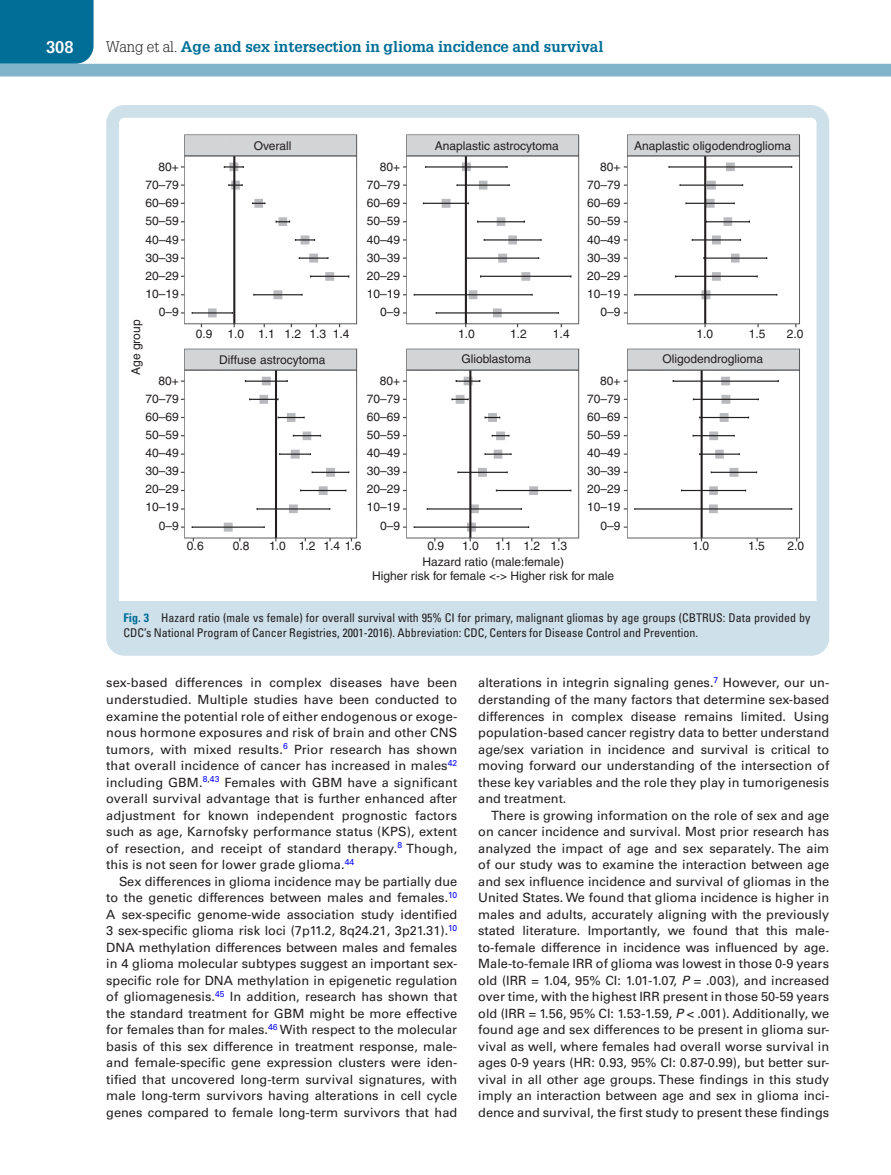
<style>
.page{position:relative;width:891px;height:1175px;background:#fff}
.page>*{position:absolute;margin:0;border:0;box-sizing:border-box;transform-origin:0 0}
.t1{font:700 16.5px "Glypha LT Std";color:#fff}
.t2{font:700 15px "Glypha LT Std";color:#006e96}
.t3{font:12.75px/16.5px "Univers LT Std";color:#231f20;text-align:justify}
.t4{font:12px/18.1px "Helvetica";color:#231f20;text-align:right}
.t5{font:condensed 12px/15px "Univers LT Std";color:#231f20}
.s1{font-weight:300;color:#231f20}
.s2{font-weight:700;color:#006e96}
.s3{font-style:italic}
</style>
<div class="page">
<div style="left:0;top:0;width:94px;height:64px;background:#006e96"></div>
<div style="left:0;top:64px;width:891px;height:12px;background:#7fb4ca"></div>
<div style="left:115px;top:601px;width:706px;height:43px;background:#cee0ea"></div>
<img style="left:180px;top:134px;width:620px;height:408px">
<div style="left:106px;top:105px;width:723px;height:550px;border:13px solid #cee0ea;border-radius:12px"></div>
<p class="t1" style="left:46px;top:37px;width:29px">308</p>
<p class="t2" style="left:106px;top:37px;width:499px"><span class="s1">Wang et al.</span> Age and sex intersection in glioma incidence and survival</p>
<p class="t4" style="left:159px;top:158px;width:22px">80+</p>
<p class="t4" style="left:146px;top:176px;width:35px">70–79<br>60–69<br>50–59<br>40–49<br>30–39<br>20–29<br>10–19<br>0–9</p>
<p class="t4" style="left:254px;top:136px;width:39px">Overall</p>
<p class="t4" style="left:435px;top:136px;width:126px">Anaplastic astrocytoma</p>
<p class="t4" style="left:634px;top:136px;width:158px">Anaplastic oligodendroglioma</p>
<p class="t4" style="left:367px;top:158px;width:35px">80+<br>70–79<br>60–69<br>50–59<br>40–49<br>30–39<br>20–29<br>10–19<br>0–9</p>
<p class="t4" style="left:587px;top:158px;width:35px">80+<br>70–79<br>60–69<br>50–59<br>40–49<br>30–39<br>20–29<br>10–19<br>0–9</p>
<p class="t4" style="left:127px;top:375px;width:57px;rotate:-90deg">Age group</p>
<p class="t4" style="left:196px;top:324px;width:18px">0.9</p>
<p class="t4" style="left:228px;top:324px;width:123px">1.0 1.1 1.2 1.3 1.4</p>
<p class="t4" style="left:458px;top:324px;width:18px">1.0</p>
<p class="t4" style="left:510px;top:324px;width:18px">1.2</p>
<p class="t4" style="left:553px;top:324px;width:18px">1.4</p>
<p class="t4" style="left:697px;top:324px;width:18px">1.0</p>
<p class="t4" style="left:749px;top:324px;width:18px">1.5</p>
<p class="t4" style="left:787px;top:324px;width:18px">2.0</p>
<p class="t4" style="left:662px;top:349px;width:102px">Oligodendroglioma</p>
<p class="t4" style="left:219px;top:350px;width:108px">Diffuse astrocytoma</p>
<p class="t4" style="left:461px;top:350px;width:71px">Glioblastoma</p>
<p class="t4" style="left:146px;top:371px;width:35px">80+<br>70–79<br>60–69<br>50–59<br>40–49<br>30–39<br>20–29<br>10–19<br>0–9</p>
<p class="t4" style="left:367px;top:371px;width:35px">80+<br>70–79<br>60–69<br>50–59<br>40–49<br>30–39<br>20–29<br>10–19<br>0–9</p>
<p class="t4" style="left:587px;top:371px;width:35px">80+<br>70–79<br>60–69<br>50–59<br>40–49<br>30–39<br>20–29<br>10–19<br>0–9</p>
<p class="t4" style="left:187px;top:536px;width:18px">0.6</p>
<p class="t4" style="left:233px;top:536px;width:18px">0.8</p>
<p class="t4" style="left:427px;top:536px;width:18px">0.9</p>
<p class="t4" style="left:423px;top:538px;width:143px;line-height:16px;text-align:left;text-indent:40px">1.0<br>Hazard ratio (male:female)</p>
<p class="t4" style="left:372px;top:567px;width:244px">Higher risk for female &lt;-&gt; Higher risk for male</p>
<p class="t4" style="left:269px;top:536px;width:94px">1.0 1.2 1.4 1.6</p>
<p class="t4" style="left:495px;top:536px;width:74px">1.1 1.2 1.3</p>
<p class="t4" style="left:693px;top:536px;width:18px">1.0</p>
<p class="t4" style="left:748px;top:536px;width:18px">1.5</p>
<p class="t4" style="left:787px;top:536px;width:18px">2.0</p>
<p class="t5" style="left:124px;top:610px;width:688px"><span class="s2">Fig. 3</span> Hazard ratio (male vs female) for overall survival with 95% CI for primary, malignant gliomas by age groups (CBTRUS: Data provided by<br>CDC’s National Program of Cancer Registries, 2001-2016). Abbreviation: CDC, Centers for Disease Control and Prevention.</p>
<p class="t3" style="left:106px;top:675px;width:353px">sex-based differences in complex diseases have been understudied. Multiple studies have been conducted to examine the potential role of either endogenous or exoge&shy;nous hormone exposures and risk of brain and other CNS tumors, with mixed results.<sup>6</sup> Prior research has shown that overall incidence of cancer has increased in males<sup>42 </sup>including GBM.<sup>8</sup><sup>,</sup><sup>43</sup> Females with GBM have a significant overall survival advantage that is further enhanced after adjustment for known independent prognostic factors such as age, Karnofsky performance status (KPS), extent of resection, and receipt of standard therapy.<sup>8</sup> Though, this is not seen for lower grade glioma.<sup>44</sup></p>
<p class="t3" style="left:106px;top:873px;width:353px;text-indent:13px">Sex differences in glioma incidence may be partially due to the genetic differences between males and females.<sup>10<br></sup>A sex-specific genome-wide association study identified 3 sex-specific glioma risk loci (7p11.2, 8q24.21, 3p21.31).<sup>10<br></sup>DNA methylation differences between males and females in 4 glioma molecular subtypes suggest an important sex&shy;specific role for DNA methylation in epigenetic regulation of gliomagenesis.<sup>45</sup> In addition, research has shown that the standard treatment for GBM might be more effective for females than for males.<sup>46</sup> With respect to the molecular basis of this sex difference in treatment response, male&shy;and female-specific gene expression clusters were iden&shy;tified that uncovered long-term survival signatures, with male long-term survivors having alterations in cell cycle genes compared to female long-term survivors that had</p>
<p class="t3" style="left:478px;top:675px;width:353px">alterations in integrin signaling genes.<sup>7</sup> However, our un&shy;derstanding of the many factors that determine sex-based differences in complex disease remains limited. Using population-based cancer registry data to better understand age/sex variation in incidence and survival is critical to moving forward our understanding of the intersection of these key variables and the role they play in tumorigenesis and treatment.</p>
<p class="t3" style="left:478px;top:807px;width:353px;text-indent:13px">There is growing information on the role of sex and age on cancer incidence and survival. Most prior research has analyzed the impact of age and sex separately. The aim of our study was to examine the interaction between age and sex influence incidence and survival of gliomas in the United States. We found that glioma incidence is higher in males and adults, accurately aligning with the previously stated literature. Importantly, we found that this male&shy;to-female difference in incidence was influenced by age.<br>Male-to-female IRR of glioma was lowest in those 0-9 years old (IRR = 1.04, 95% CI: 1.01-1.07, <span class="s3">P</span> = .003), and increased over time, with the highest IRR present in those 50-59 years old (IRR = 1.56, 95% CI: 1.53-1.59, <span class="s3">P</span> &lt; .001). Additionally, we found age and sex differences to be present in glioma sur&shy;vival as well, where females had overall worse survival in ages 0-9 years (HR: 0.93, 95% CI: 0.87-0.99), but better sur&shy;vival in all other age groups. These findings in this study imply an interaction between age and sex in glioma inci&shy;dence and survival, the first study to present these findings</p>
</div>
